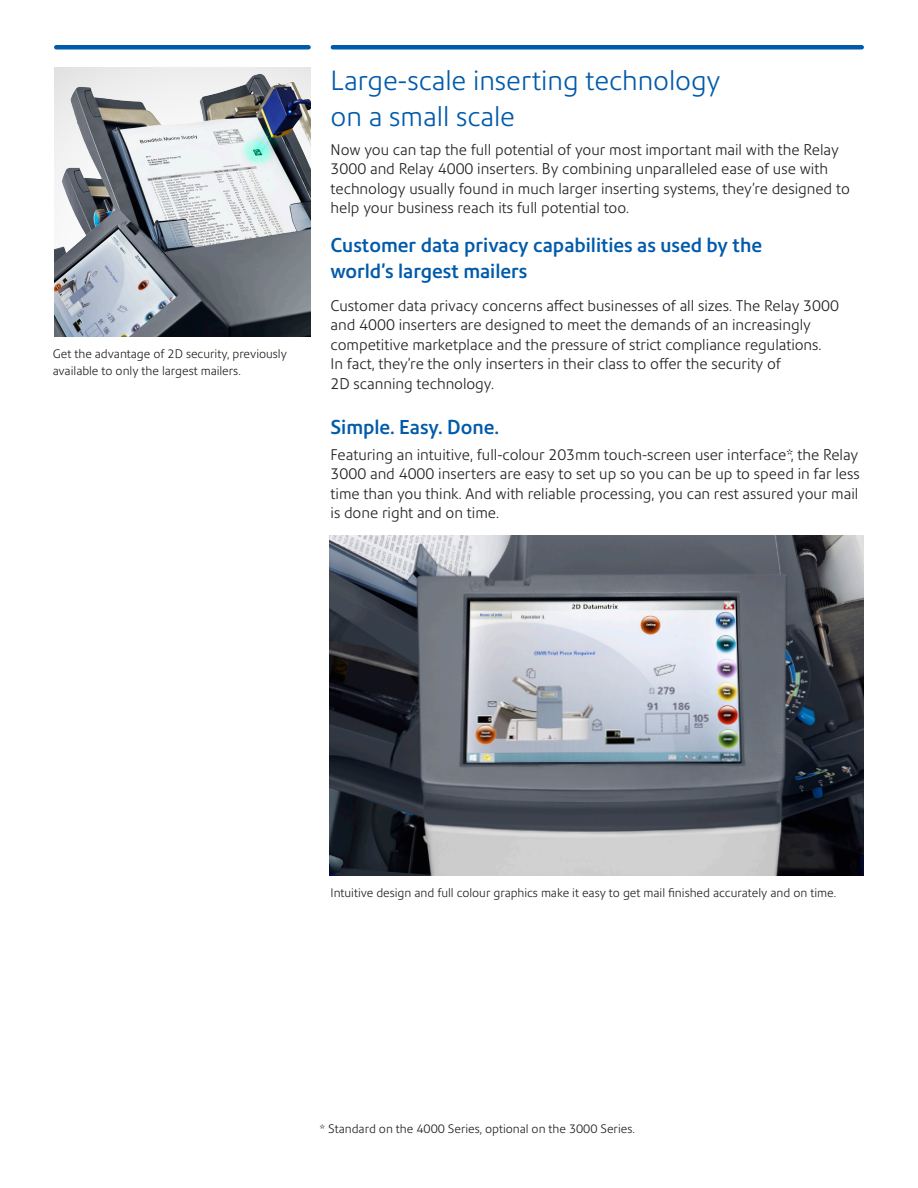
<style>
.page{position:relative;width:918px;height:1188px;background:#fff}
.page>*{position:absolute;margin:0;border:0;box-sizing:border-box;transform-origin:0 0}
.t1{font:300 27px/36px "Precision Sans";color:#015aaa}
.t2{font:500 19.5px/25.5px "Precision Sans";color:#015aaa}
.t3{font:300 15px/19.5px "Precision Sans";color:#231f20}
.t4{font:300 12px/16.5px "Precision Sans";color:#231f20}
</style>
<div class="page">
<div style="left:56px;top:45px;width:253px;height:5px;background:#015aaa"></div>
<div style="left:333px;top:45px;width:529px;height:5px;background:#015aaa"></div>
<img style="left:329px;top:536px;width:535px;height:339px">
<img style="left:54px;top:68px;width:256px;height:269px">
<p class="t4" style="left:53px;top:346px;width:236px">Get the advantage of 2D security, previously available to only the largest mailers.</p>
<h1 class="t1" style="left:331px;top:62px;width:392px">Large-scale inserting technology on a small scale</h1>
<p class="t3" style="left:331px;top:140px;width:521px">Now you can tap the full potential of your most important mail with the Relay 3000 and Relay 4000 inserters. By combining unparalleled ease of use with technology usually found in much larger inserting systems, they’re designed to help your business reach its full potential too.</p>
<h2 class="t2" style="left:331px;top:232px;width:433px">Customer data privacy capabilities as used by the world’s largest mailers</h2>
<p class="t3" style="left:331px;top:296px;width:510px">Customer data privacy concerns affect businesses of all sizes. The Relay 3000 and 4000 inserters are designed to meet the demands of an increasingly competitive marketplace and the pressure of strict compliance regulations.<br>In fact, they’re the only inserters in their class to offer the security of<br>2D scanning technology.</p>
<h2 class="t2" style="left:331px;top:414px;width:170px">Simple. Easy. Done.</h2>
<p class="t3" style="left:331px;top:445px;width:531px;text-align:justify">Featuring an intuitive, full-colour 203mm touch-screen user interface*, the Relay 3000 and 4000 inserters are easy to set up so you can be up to speed in far less time than you think. And with reliable processing, you can rest assured your mail is done right and on time.</p>
<p class="t4" style="left:331px;top:884px;width:507px">Intuitive design and full colour graphics make it easy to get mail finished accurately and on time.</p>
<p class="t4" style="left:320px;top:1120px;width:317px">* Standard on the 4000 Series, optional on the 3000 Series.</p>
</div>
